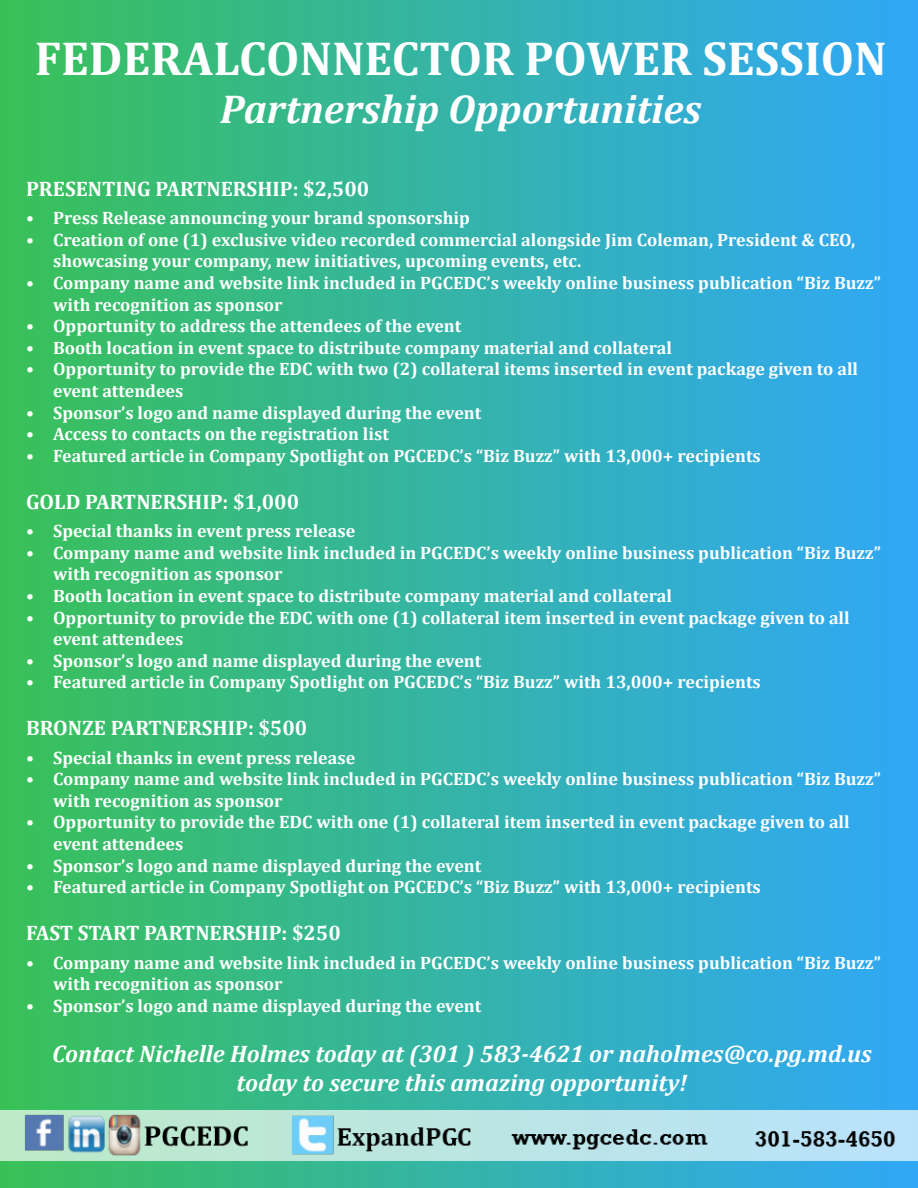
<style>
.page{position:relative;width:918px;height:1188px;background:#fff}
.page>*{position:absolute;margin:0;border:0;box-sizing:border-box;transform-origin:0 0}
.t1{font:700 48px "Cambria";color:#fff}
.t2{font:italic 700 40.5px "Cambria";color:#fff}
.t3{font:italic 700 24px/28.8px "Cambria";color:#fff;text-align:center}
.t4{font:700 21px "Cambria";color:#fff}
.t5{font:700 18px/21.6px "Cambria";color:#fff}
</style>
<div class="page">
<div style="left:0;top:0;width:918px;height:1188px;background:linear-gradient(to right,#39c158,#30a7f8)"></div>
<div style="left:0;top:1110px;width:918px;height:51px;background:linear-gradient(to right,#bdeac7,#bae1fc)"></div>
<img style="left:25px;top:1113px;width:881px;height:45px">
<p class="t1" style="left:35px;top:25px;width:854px">FEDERALCONNECTOR POWER SESSION</p>
<p class="t2" style="left:220px;top:81px;width:483px">Partnership Opportunities</p>
<p class="t4" style="left:26px;top:174px;width:345px">PRESENTING PARTNERSHIP: $2,500</p>
<p class="t5" style="left:26px;top:207px;width:445px">• Press Release announcing your brand sponsorship</p>
<p class="t5" style="left:53px;top:228px;width:804px;text-indent:-27px">• Creation of one (1) exclusive video recorded commercial alongside Jim Coleman, President &amp; CEO, showcasing your company, new initiatives, upcoming events, etc.</p>
<p class="t5" style="left:53px;top:272px;width:829px;text-indent:-27px">• Company name and website link included in PGCEDC’s weekly online business publication “Biz Buzz” with recognition as sponsor</p>
<p class="t5" style="left:26px;top:315px;width:437px">• Opportunity to address the attendees of the event</p>
<p class="t5" style="left:26px;top:336px;width:647px">• Booth location in event space to distribute company material and collateral</p>
<p class="t5" style="left:53px;top:358px;width:806px;text-indent:-27px">• Opportunity to provide the EDC with two (2) collateral items inserted in event package given to all event attendees</p>
<p class="t5" style="left:26px;top:401px;width:457px">• Sponsor’s logo and name displayed during the event</p>
<p class="t5" style="left:26px;top:423px;width:364px">• Access to contacts on the registration list</p>
<p class="t5" style="left:26px;top:444px;width:736px">• Featured article in Company Spotlight on PGCEDC’s “Biz Buzz” with 13,000+ recipients</p>
<p class="t4" style="left:26px;top:487px;width:275px">GOLD PARTNERSHIP: $1,000</p>
<p class="t5" style="left:26px;top:520px;width:331px">• Special thanks in event press release</p>
<p class="t5" style="left:53px;top:541px;width:829px;text-indent:-27px">• Company name and website link included in PGCEDC’s weekly online business publication “Biz Buzz” with recognition as sponsor</p>
<p class="t5" style="left:26px;top:584px;width:647px">• Booth location in event space to distribute company material and collateral</p>
<p class="t5" style="left:53px;top:606px;width:798px;text-indent:-27px">• Opportunity to provide the EDC with one (1) collateral item inserted in event package given to all event attendees</p>
<p class="t5" style="left:26px;top:649px;width:457px">• Sponsor’s logo and name displayed during the event</p>
<p class="t5" style="left:26px;top:671px;width:736px">• Featured article in Company Spotlight on PGCEDC’s “Biz Buzz” with 13,000+ recipients</p>
<p class="t4" style="left:26px;top:713px;width:283px">BRONZE PARTNERSHIP: $500</p>
<p class="t5" style="left:26px;top:746px;width:331px">• Special thanks in event press release</p>
<p class="t5" style="left:53px;top:768px;width:829px;text-indent:-27px">• Company name and website link included in PGCEDC’s weekly online business publication “Biz Buzz” with recognition as sponsor</p>
<p class="t5" style="left:53px;top:811px;width:798px;text-indent:-27px">• Opportunity to provide the EDC with one (1) collateral item inserted in event package given to all event attendees</p>
<p class="t5" style="left:26px;top:854px;width:457px">• Sponsor’s logo and name displayed during the event</p>
<p class="t5" style="left:26px;top:876px;width:736px">• Featured article in Company Spotlight on PGCEDC’s “Biz Buzz” with 13,000+ recipients</p>
<p class="t4" style="left:26px;top:918px;width:316px">FAST START PARTNERSHIP: $250</p>
<p class="t5" style="left:53px;top:951px;width:829px;text-indent:-27px">• Company name and website link included in PGCEDC’s weekly online business publication “Biz Buzz” with recognition as sponsor</p>
<p class="t5" style="left:26px;top:994px;width:457px">• Sponsor’s logo and name displayed during the event</p>
<p class="t3" style="left:52px;top:1039px;width:821px">Contact Nichelle Holmes today at (301 ) 583-4621 or naholmes@co.pg.md.us today to secure this amazing opportunity!</p>
</div>
